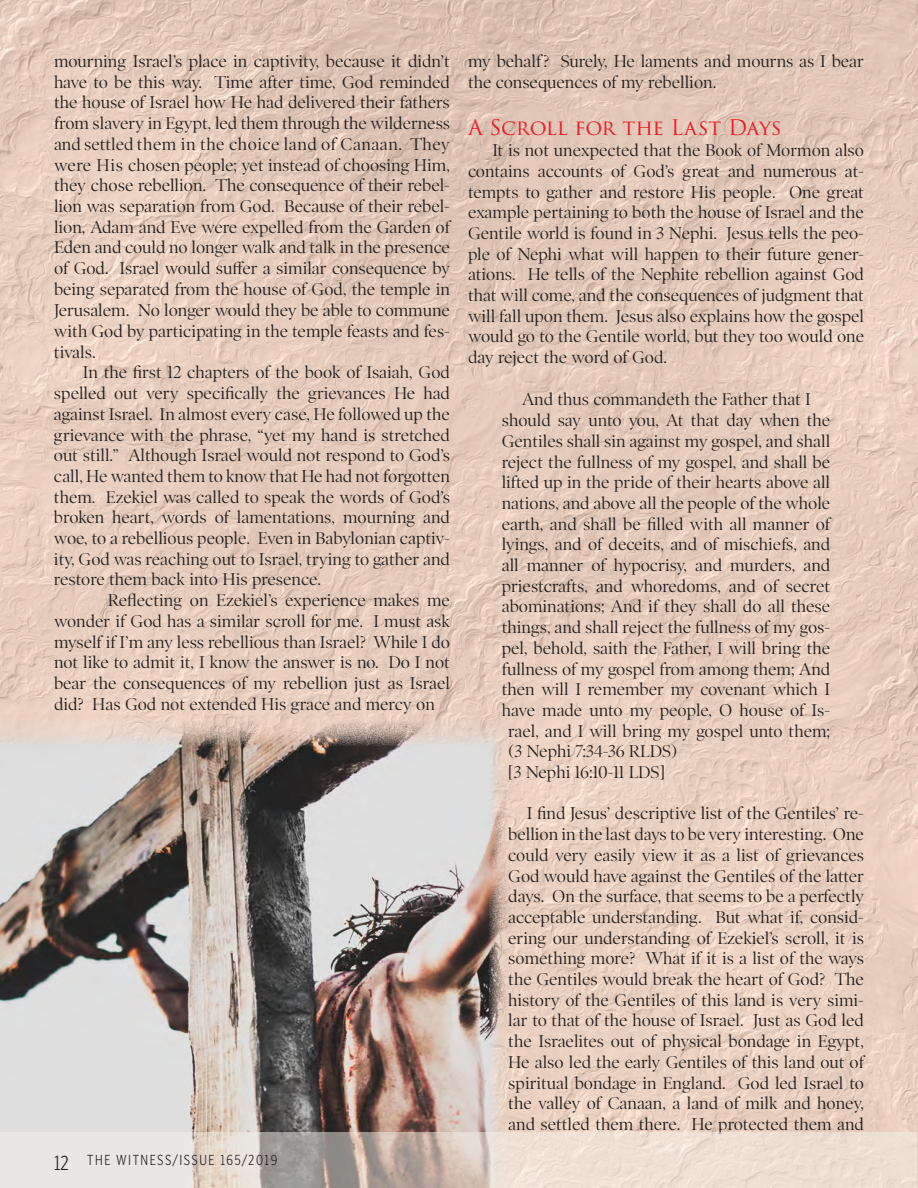
<style>
.page{position:relative;width:918px;height:1188px;background:#fff}
.page>*{position:absolute;margin:0;border:0;box-sizing:border-box;transform-origin:0 0}
.Rowland_Subtitles{font:21px "Trajan Pro 3";letter-spacing:-.015em;color:#ed1c24}
.t1{font:300 21px "Poynter Gothic Text Cond";color:#231f20}
.General_Text{font:17.25px/20.7px "Poynter OS Disp";color:#231f20;text-align:justify}
.Scripture_Quote_Inde{font:17.25px/20.7px "Poynter OS Disp";color:#231f20;text-align:center}
.t2{font:300 15px "Poynter Gothic Text Cond";letter-spacing:.1em;color:#231f20}
.s1{font-size:18px}
</style>
<div class="page">
<img style="left:0;top:0;width:918px;height:1188px">
<img style="left:0;top:719px;width:508px;height:413px">
<svg style="left:0;top:1132px;width:917px;height:56px"></svg>
<p class="General_Text" style="left:54px;top:51px;width:398px">mourning Israel’s place in captivity, because it didn’t have to be this way. Time after time, God reminded the house of Israel how He had delivered their fathers from slavery in Egypt, led them through the wilderness and settled them in the choice land of Canaan. They were His chosen people; yet instead of choosing Him, they chose rebellion. The consequence of their rebel&shy;lion was separation from God. Because of their rebel&shy;lion, Adam and Eve were expelled from the Garden of Eden and could no longer walk and talk in the presence of God. Israel would suffer a similar consequence by being separated from the house of God, the temple in Jerusalem. No longer would they be able to <span class="s1">c</span>ommune with God by participating in the temple feasts and fes&shy;tivals.</p>
<p class="General_Text" style="left:54px;top:362px;width:398px;text-indent:29px">In the first 12 chapters of the book of Isaiah, God spelled out very specifically the grievances He had against Israel. In almost every case, He followed up the grievance with the phrase, “yet my hand is stretched out still.” Although Israel would not respond to God’s call, He wanted them to know that He had not forgotten them. Ezekiel was called to speak the words of God’s broken heart, words of lamentations, mourning and woe, to a rebellious people. Even in Babylonian captiv&shy;ity, God was reaching out to Israel, trying to gather and restore them back into His presence.</p>
<p class="General_Text" style="left:54px;top:590px;width:398px;text-indent:54px">Reflecting on Ezekiel’s experience makes me wonder if God has a similar scroll for me. I must ask myself if I’m any less rebellious than Israel? While I do not like to admit it, I know the answer is no. Do I not bear the consequences of my rebellion just as Israel did? Has God not extended His grace and mercy on</p>
<p class="t1" style="left:54px;top:1152px;width:17px">12</p>
<p class="t2" style="left:87px;top:1152px;width:192px">THE WITNESS/ISSUE 165/2019</p>
<p class="General_Text" style="left:468px;top:51px;width:398px">my behalf? Surely, He laments and mourns as I bear the consequences of my rebellion.</p>
<p class="Rowland_Subtitles" style="left:468px;top:113px;width:315px">A Scroll for the Last Days</p>
<p class="General_Text" style="left:468px;top:140px;width:398px;text-indent:24px">It is not unexpected that the Book of Mormon also contains accounts of God’s great and numerous at&shy;tempts to gather and restore His people. One great example pertaining to both the house of Israel and the Gentile world is found in 3 Nephi. Jesus tells the peo&shy;ple of Nephi what will happen to their future gener&shy;ations. He tells of the Nephite rebellion against God that will come, and the consequences of judgment that will fall upon them. Jesus also explains how the gospel would go to the Gentile world, but they too would one day reject the word of God.</p>
<p class="Scripture_Quote_Inde" style="left:502px;top:389px;width:330px">And thus commandeth the Father that I should say unto you, At that day when the Gentiles shall sin against my gospel, and shall reject the fullness of my gospel, and shall be lifted up in the pride of their hearts above all nations, and above all the people of the whole earth, and shall be filled with all manner of lyings, and of deceits, and of mischiefs, and all manner of hypocrisy, and murders, and priestcrafts, and whoredoms, and of secret abominations; And if they shall do all these things, and shall reject the fullness of my gos&shy;pel, behold, saith the Father, I will bring the fullness of my gospel from among them; And then will I remember my covenant which I have made unto my people, O house of Is&shy;rael, and I will bring my gospel unto them;</p>
<p class="Scripture_Quote_Inde" style="left:508px;top:741px;width:171px">(3 Nephi 7:34-36 RLDS)</p>
<p class="Scripture_Quote_Inde" style="left:508px;top:762px;width:158px">[3 Nephi 16:10-11 LDS]</p>
<p class="General_Text" style="left:508px;top:803px;width:357px;text-indent:18px">I find Jesus’ descriptive list of the Gentiles’ re&shy;bellion in the last days to be very interesting. One could very easily view it as a list of grievances God would have against the Gentiles of the latter days. On the surface, that seems to be a perfectly acceptable understanding. But what if, consid&shy;ering our understanding of Ezekiel’s scroll, it is something more? What if it is a list of the ways the Gentiles would break the heart of God? The history of the Gentiles of this land is very simi&shy;lar to that of the house of Israel. Just as God led the Israelites out of physical bondage in Egypt, He also led the early Gentiles of this land out of spiritual bondage in England. God led Israel to the valley of Canaan, a land of milk and honey, and settled them there. He protected them and</p>
</div>
